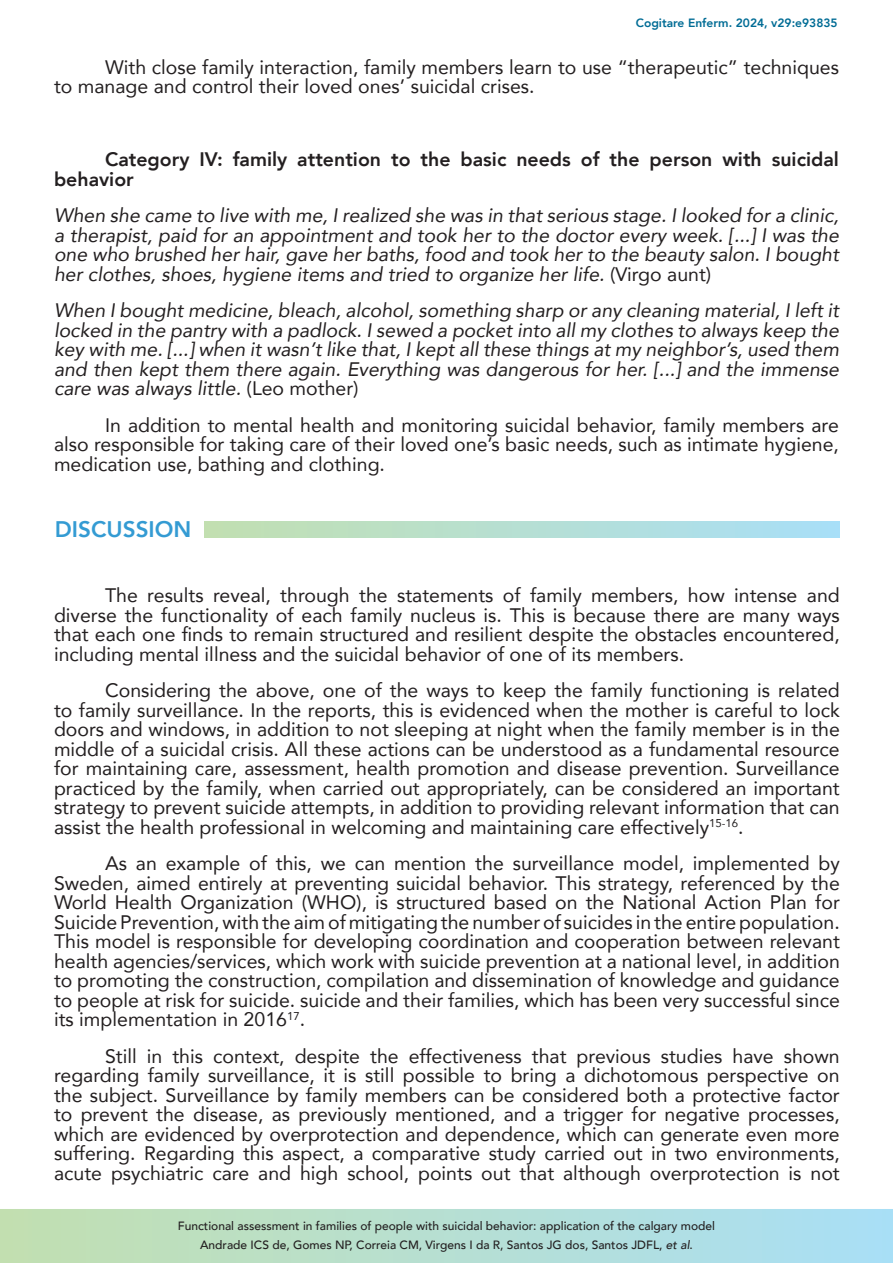
<style>
.page{position:relative;width:893px;height:1263px;background:#fff}
.page>*{position:absolute;margin:0;border:0;box-sizing:border-box;transform-origin:0 0}
.t1{font:800 22.5px "Avenir";color:#349bd3}
.t2{font:19.5px/19.5px "Avenir";color:#231f20;text-align:justify}
.t3{font:italic 19.5px/19.5px "Avenir";color:#231f20;text-align:justify}
.t4{font:800 19.5px/19.5px "Avenir";color:#231f20}
.t5{font:500 12px/18.6px "Avenir";color:#231f20;text-align:center}
.t6{font:800 12px "Avenir";color:#006c95}
.s1{font-style:normal}
.s2{font-style:italic}
</style>
<div class="page">
<svg style="left:0;top:1209px;width:893px;height:54px;background:#b6dfd2"></svg>
<div style="left:205px;top:521px;width:635px;height:17px;background:linear-gradient(to right,#c3dfb0,#a9dff7)"></div>
<p class="t6" style="left:636px;top:12px;width:203px">Cogitare Enferm. 2024, v29:e93835</p>
<p class="t2" style="left:54px;top:56px;width:786px;text-indent:51px">With close family interaction, family members learn to use “therapeutic” techniques to manage and control their loved ones’ suicidal crises.</p>
<p class="t4" style="left:54px;top:148px;width:786px;text-indent:51px">Category IV: family attention to the basic needs of the person with suicidal behavior</p>
<p class="t3" style="left:54px;top:205px;width:786px">When she came to live with me, I realized she was in that serious stage. I looked for a clinic, a therapist, paid for an appointment and took her to the doctor every week. [...] I was the one who brushed her hair, gave her baths, food and took her to the beauty salon. I bought her clothes, shoes, hygiene items and tried to organize her life. <span class="s1">(Virgo aunt)</span></p>
<p class="t3" style="left:54px;top:300px;width:787px">When I bought medicine, bleach, alcohol, something sharp or any cleaning material, I left it locked in the pantry with a padlock. I sewed a pocket into all my clothes to always keep the key with me. [...] when it wasn’t like that, I kept all these things at my neighbor’s, used them and then kept them there again. Everything was dangerous for her. [...] and the immense care was always little. <span class="s1">(Leo mother)</span></p>
<p class="t2" style="left:54px;top:414px;width:786px;text-indent:51px">In addition to mental health and monitoring suicidal behavior, family members are also responsible for taking care of their loved one’s basic needs, such as intimate hygiene, medication use, bathing and clothing.</p>
<p class="t1" style="left:55px;top:509px;width:138px">DISCUSSION</p>
<p class="t2" style="left:54px;top:585px;width:787px;text-indent:51px">The results reveal, through the statements of family members, how intense and diverse the functionality of each family nucleus is. This is because there are many ways that each one finds to remain structured and resilient despite the obstacles encountered, including mental illness and the suicidal behavior of one of its members.</p>
<p class="t2" style="left:54px;top:680px;width:787px;text-indent:51px">Considering the above, one of the ways to keep the family functioning is related to family surveillance. In the reports, this is evidenced when the mother is careful to lock doors and windows, in addition to not sleeping at night when the family member is in the middle of a suicidal crisis. All these actions can be understood as a fundamental resource for maintaining care, assessment, health promotion and disease prevention. Surveillance practiced by the family, when carried out appropriately, can be considered an important strategy to prevent suicide attempts, in addition to providing relevant information that can assist the health professional in welcoming and maintaining care effectively<sup>15-16</sup>.</p>
<p class="t2" style="left:54px;top:853px;width:787px;text-indent:51px">As an example of this, we can mention the surveillance model, implemented by Sweden, aimed entirely at preventing suicidal behavior. This strategy, referenced by the World Health Organization (WHO), is structured based on the National Action Plan for Suicide Prevention, with the aim of mitigating the number of suicides in the entire population.<br>This model is responsible for developing coordination and cooperation between relevant health agencies/services, which work with suicide prevention at a national level, in addition to promoting the construction, compilation and dissemination of knowledge and guidance to people at risk for suicide. suicide and their families, which has been very successful since its implementation in 2016<sup>17</sup>.</p>
<p class="t2" style="left:54px;top:1045px;width:787px;text-indent:51px">Still in this context, despite the effectiveness that previous studies have shown regarding family surveillance, it is still possible to bring a dichotomous perspective on the subject. Surveillance by family members can be considered both a protective factor to prevent the disease, as previously mentioned, and a trigger for negative processes, which are evidenced by overprotection and dependence, which can generate even more suffering. Regarding this aspect, a comparative study carried out in two environments, acute psychiatric care and high school, points out that although overprotection is not</p>
<p class="t5" style="left:178px;top:1216px;width:539px">Functional assessment in families of people with suicidal behavior: application of the calgary model<br>Andrade ICS de, Gomes NP, Correia CM, Virgens I da R, Santos JG dos, Santos JDFL, <span class="s2">et al</span>.</p>
</div>
